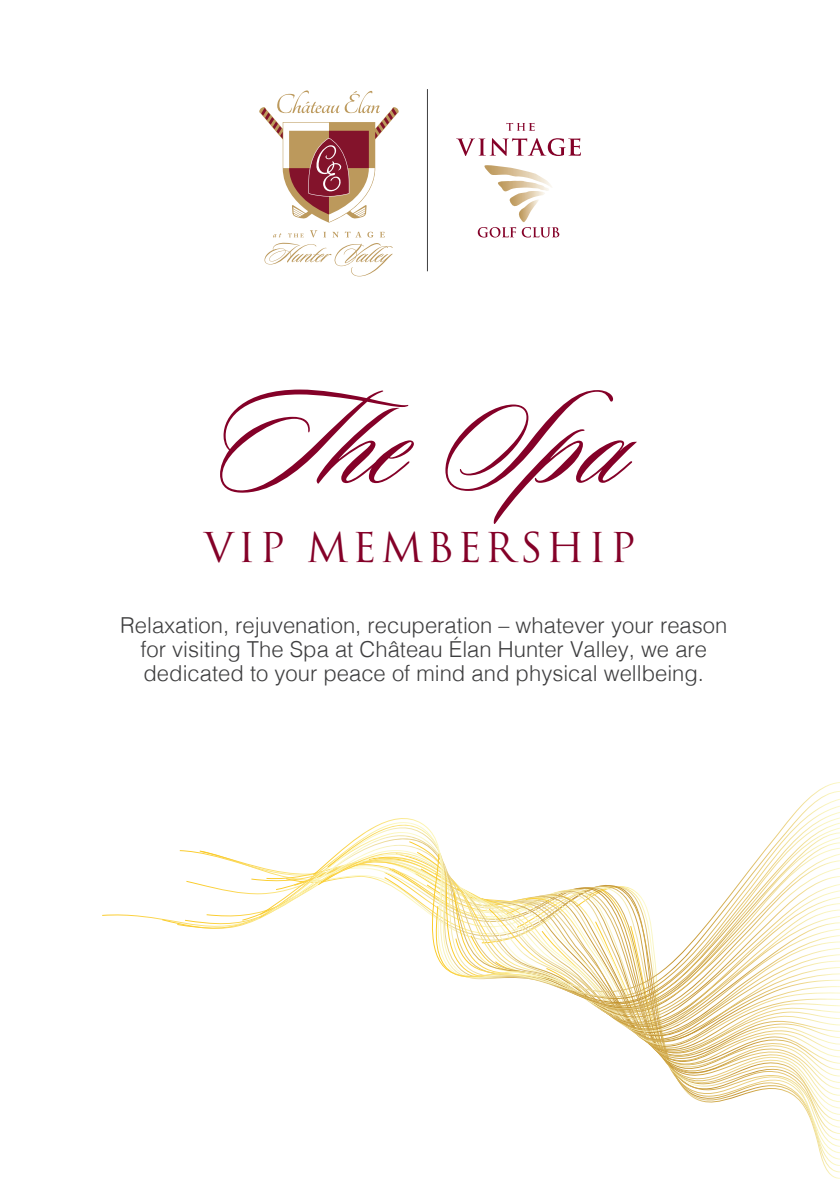
<style>
.page{position:relative;width:840px;height:1191px;background:#fff}
.page>*{position:absolute;margin:0;border:0;box-sizing:border-box;transform-origin:0 0}
.t1{font:140px "Sloop Script Pro";color:#840128}
.t2{font:40px "Trajan Pro 3";letter-spacing:.1em;color:#840128}
.t3{font:300 22px/24px "Helvetica";color:#3e3e3f;text-align:center}
</style>
<div class="page">
<svg style="left:264px;top:243px;width:128px;height:33px"></svg>
<svg style="left:288px;top:233px;width:15px;height:4px"></svg>
<svg style="left:310px;top:230px;width:7px;height:7px"></svg>
<svg style="left:332px;top:232px;width:6px;height:5px"></svg>
<svg style="left:344px;top:231px;width:17px;height:6px"></svg>
<svg style="left:367px;top:232px;width:6px;height:5px"></svg>
<svg style="left:380px;top:232px;width:5px;height:5px"></svg>
<svg style="left:273px;top:233px;width:8px;height:4px"></svg>
<svg style="left:259px;top:90px;width:139px;height:133px"></svg>
<svg style="left:506px;top:123px;width:28px;height:8px"></svg>
<svg style="left:456px;top:138px;width:124px;height:18px"></svg>
<svg style="left:477px;top:165px;width:82px;height:72px"></svg>
<hr style="left:427px;top:89px;width:1px;height:182px;background:#3e3e3f">
<svg style="left:689px;top:1095px;width:150px;height:7px"></svg>
<svg style="left:684px;top:1089px;width:155px;height:6px"></svg>
<svg style="left:679px;top:1083px;width:160px;height:6px"></svg>
<svg style="left:674px;top:1076px;width:165px;height:7px"></svg>
<svg style="left:638px;top:1036px;width:201px;height:35px"></svg>
<svg style="left:626px;top:1027px;width:213px;height:9px"></svg>
<svg style="left:612px;top:1018px;width:227px;height:8px"></svg>
<svg style="left:102px;top:914px;width:737px;height:101px"></svg>
<svg style="left:162px;top:914px;width:97px;height:96px"></svg>
<svg style="left:177px;top:850px;width:662px;height:159px"></svg>
<svg style="left:260px;top:850px;width:53px;height:157px"></svg>
<svg style="left:313px;top:818px;width:526px;height:189px"></svg>
<svg style="left:433px;top:994px;width:406px;height:6px"></svg>
<svg style="left:425px;top:782px;width:414px;height:212px"></svg>
<p class="t1" style="left:213px;top:351px;width:415px">Th e Sp a</p>
<p class="t2" style="left:204px;top:520px;width:433px">VIP MEMBERSHIP</p>
<p class="t3" style="left:120px;top:611px;width:608px">Relaxation, rejuvenation, recuperation – whatever your reason for visiting The Spa at Château Élan Hunter Valley, we are dedicated to your peace of mind and physical wellbeing.</p>
</div>
